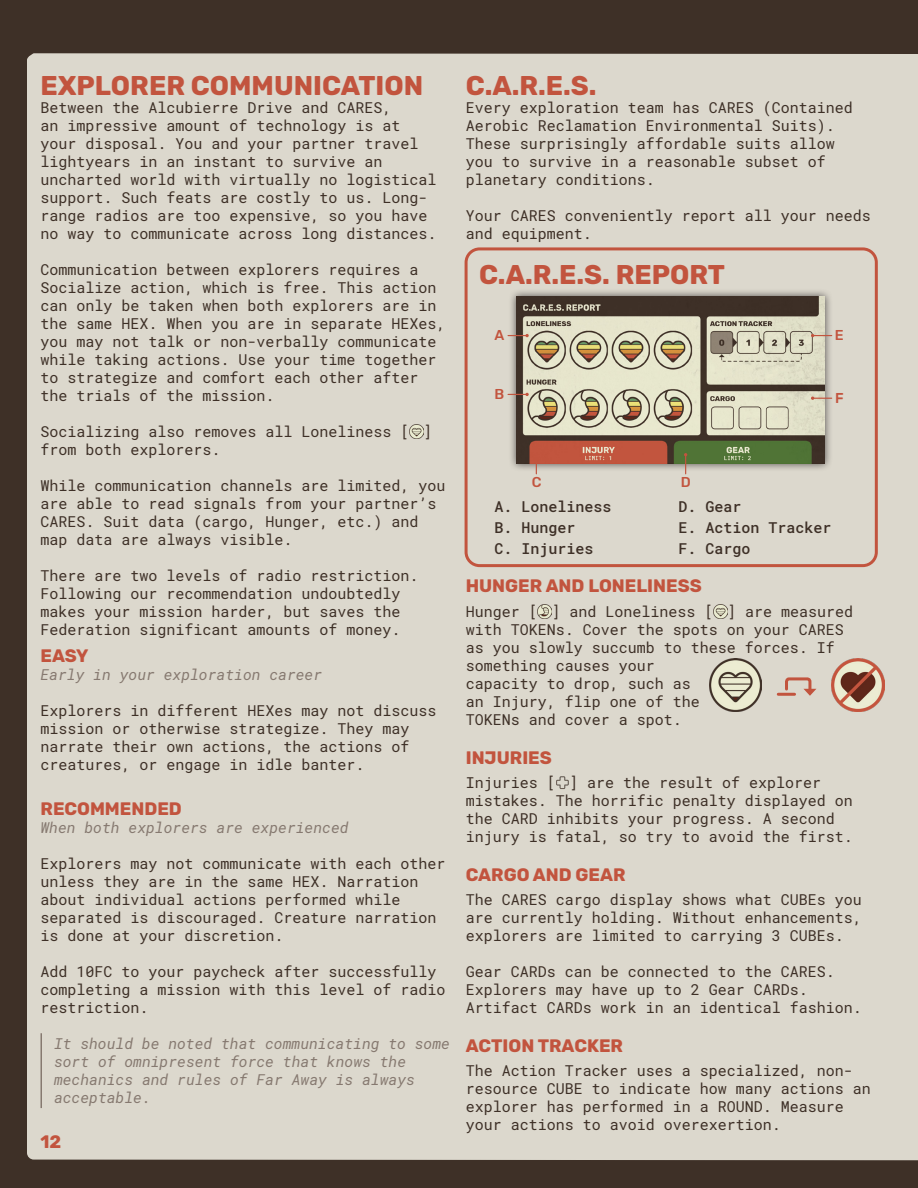
<style>
.page{position:relative;width:918px;height:1188px;background:#3e3027}
.page>*{position:absolute;margin:0;border:0;box-sizing:border-box;transform-origin:0 0}
.HEADER_1{font:700 27px "Rubik";color:#c2543e}
.HEADER_2{font:700 18px "Rubik";color:#c2543e}
.BODY{font:15px/18px "Roboto Mono";color:#3e3027}
.META{font:italic 15px/18px "Roboto Mono";color:#867970}
.HEADER_2-2{font:500 15px "Roboto Mono";color:#3e3027}
.HEADER_2-3{font:500 14.25px "Rubik";color:#c2543e}
</style>
<div class="page">
<div style="left:27px;top:0;width:891px;height:1161px;background:#dcd8cd"></div>
<svg style="left:410px;top:425px;width:13px;height:13px"></svg>
<svg style="left:538px;top:605px;width:13px;height:13px"></svg>
<svg style="left:714px;top:605px;width:13px;height:13px"></svg>
<svg style="left:556px;top:776px;width:13px;height:13px"></svg>
<img style="left:709px;top:658px;width:53px;height:53px">
<img style="left:831px;top:658px;width:53px;height:53px">
<svg style="left:784px;top:676px;width:32px;height:20px"></svg>
<hr style="left:778px;top:693px;width:17px;height:3px;background:#c2543e">
<div style="left:508px;top:288px;width:325px;height:184px;background:#231f20;opacity:.75"></div>
<img style="left:516px;top:296px;width:309px;height:168px">
<svg style="left:508px;top:334px;width:21px;height:3px"></svg>
<svg style="left:811px;top:334px;width:21px;height:3px"></svg>
<svg style="left:811px;top:397px;width:21px;height:3px"></svg>
<svg style="left:508px;top:393px;width:21px;height:3px"></svg>
<svg style="left:535px;top:453px;width:3px;height:21px"></svg>
<svg style="left:684px;top:453px;width:3px;height:21px"></svg>
<div style="left:465px;top:247px;width:413px;height:320px;border:3px solid #c2543e;border-radius:14px"></div>
<hr style="left:40px;top:1033px;width:2px;height:75px;background:#867970">
<p class="HEADER_1" style="left:40px;top:69px;width:384px">EXPLORER COMMUNICATION</p>
<p class="BODY" style="left:40px;top:98px;width:398px">Between the Alcubierre Drive and CARES,<br>an impressive amount of technology is at your disposal. You and your partner travel lightyears in an instant to survive an uncharted world with virtually no logistical support. Such feats are costly to us. Long&shy;range radios are too expensive, so you have no way to communicate across long distances.</p>
<p class="BODY" style="left:40px;top:260px;width:407px">Communication between explorers requires a Socialize action, which is free. This action can only be taken when both explorers are in the same HEX. When you are in separate HEXes, you may not talk or non-verbally communicate while taking actions. Use your time together to strategize and comfort each other after the trials of the mission.</p>
<p class="BODY" style="left:40px;top:422px;width:393px">Socializing also removes all Loneliness [ ] from both explorers.</p>
<p class="BODY" style="left:40px;top:476px;width:407px">While communication channels are limited, you are able to read signals from your partner’s CARES. Suit data (cargo, Hunger, etc.) and map data are always visible.</p>
<p class="BODY" style="left:40px;top:566px;width:380px">There are two levels of radio restriction.<br>Following our recommendation undoubtedly makes your mission harder, but saves the Federation significant amounts of money.</p>
<p class="HEADER_2" style="left:40px;top:645px;width:50px">EASY</p>
<p class="META" style="left:40px;top:665px;width:283px">Early in your exploration career</p>
<p class="BODY" style="left:40px;top:701px;width:398px">Explorers in different HEXes may not discuss mission or otherwise strategize. They may narrate their own actions, the actions of creatures, or engage in idle banter.</p>
<p class="HEADER_2" style="left:40px;top:798px;width:143px">RECOMMENDED</p>
<p class="META" style="left:40px;top:818px;width:310px">When both explorers are experienced</p>
<p class="BODY" style="left:40px;top:854px;width:407px">Explorers may not communicate with each other unless they are in the same HEX. Narration about individual actions performed while separated is discouraged. Creature narration is done at your discretion.</p>
<p class="BODY" style="left:40px;top:962px;width:407px">Add 10FC to your paycheck after successfully completing a mission with this level of radio restriction.</p>
<p class="META" style="left:54px;top:1034px;width:398px">It should be noted that communicating to some sort of omnipresent force that knows the mechanics and rules of Far Away is always acceptable.</p>
<p class="HEADER_2" style="left:40px;top:1131px;width:22px">12</p>
<p class="HEADER_1" style="left:466px;top:69px;width:132px">C.A.R.E.S.</p>
<p class="BODY" style="left:466px;top:98px;width:389px">Every exploration team has CARES (Contained Aerobic Reclamation Environmental Suits).<br>These surprisingly affordable suits allow you to survive in a reasonable subset of planetary conditions.</p>
<p class="BODY" style="left:466px;top:206px;width:407px">Your CARES conveniently report all your needs and equipment.</p>
<p class="HEADER_1" style="left:479px;top:259px;width:248px">C.A.R.E.S. REPORT</p>
<p class="HEADER_2-3" style="left:495px;top:327px;width:11px">A</p>
<p class="HEADER_2-3" style="left:835px;top:327px;width:10px">E</p>
<p class="HEADER_2-3" style="left:494px;top:386px;width:11px">B</p>
<p class="HEADER_2-3" style="left:835px;top:390px;width:10px">F</p>
<p class="HEADER_2-3" style="left:532px;top:474px;width:11px">C</p>
<p class="HEADER_2-3" style="left:681px;top:474px;width:12px">D</p>
<p class="HEADER_2-2" style="left:495px;top:496px;width:118px">A. Loneliness</p>
<p class="HEADER_2-2" style="left:495px;top:517px;width:82px">B. Hunger</p>
<p class="HEADER_2-2" style="left:495px;top:538px;width:100px">C. Injuries</p>
<p class="HEADER_2-2" style="left:678px;top:496px;width:64px">D. Gear</p>
<p class="HEADER_2-2" style="left:678px;top:517px;width:154px">E. Action Tracker</p>
<p class="HEADER_2-2" style="left:678px;top:538px;width:73px">F. Cargo</p>
<p class="HEADER_2" style="left:466px;top:575px;width:237px">HUNGER AND LONELINESS</p>
<p class="BODY" style="left:466px;top:602px;width:389px">Hunger [ ] and Loneliness [ ] are measured with TOKENs. Cover the spots on your CARES as you slowly succumb to these forces. If something causes your<br>capacity to drop, such as<br>an Injury, flip one of the<br>TOKENs and cover a spot.</p>
<p class="HEADER_2" style="left:466px;top:747px;width:88px">INJURIES</p>
<p class="BODY" style="left:466px;top:773px;width:389px">Injuries [ ] are the result of explorer mistakes. The horrific penalty displayed on the CARD inhibits your progress. A second injury is fatal, so try to avoid the first.</p>
<p class="HEADER_2" style="left:466px;top:864px;width:161px">CARGO AND GEAR</p>
<p class="BODY" style="left:466px;top:890px;width:398px;text-align:justify">The CARES cargo display shows what CUBEs you are currently holding. Without enhancements, explorers are limited to carrying 3 CUBEs.</p>
<p class="BODY" style="left:466px;top:962px;width:398px">Gear CARDs can be connected to the CARES.<br>Explorers may have up to 2 Gear CARDs.<br>Artifact CARDs work in an identical fashion.</p>
<p class="HEADER_2" style="left:466px;top:1035px;width:159px">ACTION TRACKER</p>
<p class="BODY" style="left:466px;top:1061px;width:407px">The Action Tracker uses a specialized, non&shy;resource CUBE to indicate how many actions an explorer has performed in a ROUND. Measure your actions to avoid overexertion.</p>
</div>
